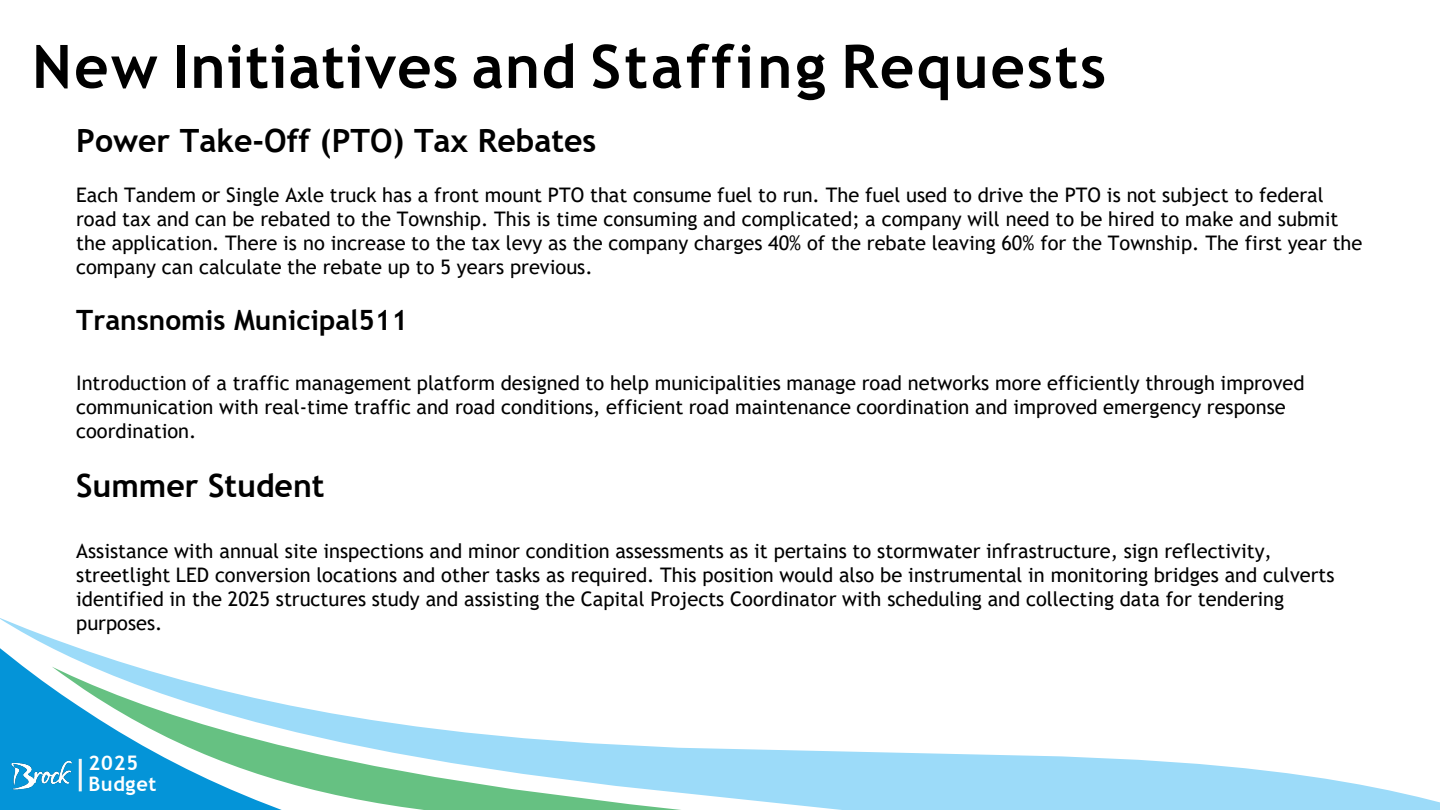
<style>
.page{position:relative;width:1440px;height:810px;background:#fff}
.page>*{position:absolute;margin:0;border:0;box-sizing:border-box;transform-origin:0 0}
.t1{font:700 60px "Trebuchet MS";letter-spacing:.03em;color:#000}
.t2{font:700 32px "Trebuchet MS";color:#000}
.t3{font:700 28px "Trebuchet MS";color:#000}
.t4{font:20px/24px "Trebuchet MS";color:#000}
.t5{font:700 20px/21px "Trebuchet MS";letter-spacing:.03em;color:#fff}
</style>
<div class="page">
<svg style="left:0;top:618px;width:1440px;height:192px"></svg>
<svg style="left:282px;top:667px;width:400px;height:143px"></svg>
<svg style="left:0;top:648px;width:282px;height:162px"></svg>
<img style="left:10px;top:759px;width:63px;height:34px">
<hr style="left:79px;top:759px;width:3px;height:32px;background:#f5f5f5">
<h2 class="t1" style="left:32px;top:29px;width:1076px">New Initiatives and Staffing Requests</h2>
<h2 class="t2" style="left:76px;top:120px;width:522px">Power Take-Off (PTO) Tax Rebates</h2>
<p class="t4" style="left:76px;top:183px;width:1288px">Each Tandem or Single Axle truck has a front mount PTO that consume fuel to run. The fuel used to drive the PTO is not subject to federal road tax and can be rebated to the Township. This is time consuming and complicated; a company will need to be hired to make and submit the application. There is no increase to the tax levy as the company charges 40% of the rebate leaving 60% for the Township. The first year the company can calculate the rebate up to 5 years previous.</p>
<h3 class="t3" style="left:76px;top:303px;width:333px">Transnomis Municipal511</h3>
<p class="t4" style="left:76px;top:370px;width:1230px">Introduction of a traffic management platform designed to help municipalities manage road networks more efficiently through improved communication with real-time traffic and road conditions, efficient road maintenance coordination and improved emergency response coordination.</p>
<h2 class="t2" style="left:76px;top:466px;width:250px">Summer Student</h2>
<p class="t4" style="left:76px;top:538px;width:1260px">Assistance with annual site inspections and minor condition assessments as it pertains to stormwater infrastructure, sign reflectivity, streetlight LED conversion locations and other tasks as required. This position would also be instrumental in monitoring bridges and culverts identified in the 2025 structures study and assisting the Capital Projects Coordinator with scheduling and collecting data for tendering purposes.</p>
<p class="t5" style="left:88px;top:753px;width:69px">2025<br>Budget</p>
</div>
